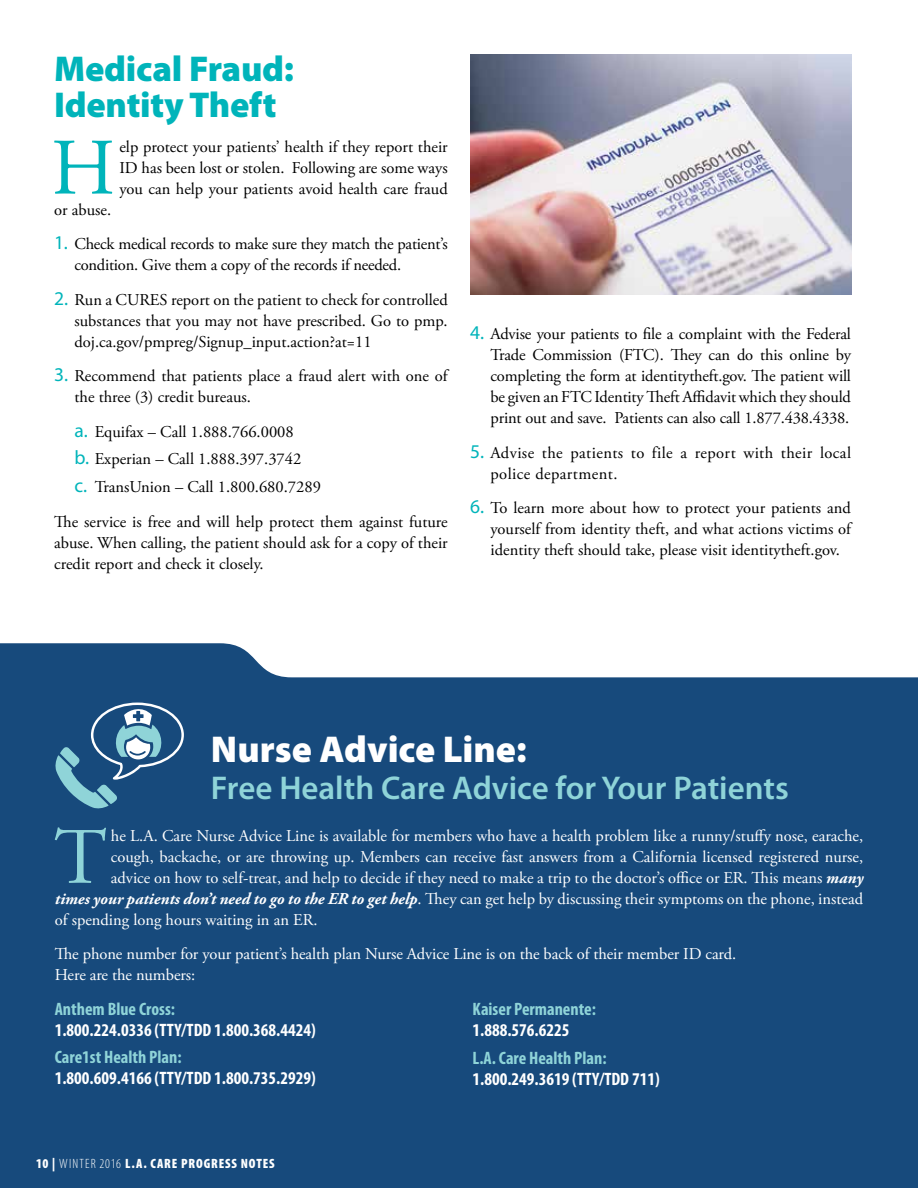
<style>
.page{position:relative;width:918px;height:1188px;background:#fff}
.page>*{position:absolute;margin:0;border:0;box-sizing:border-box;transform-origin:0 0}
.t1{font:79.8px "Adobe Garamond Pro";color:#8fd4d8}
.t2{font:79.8px "Adobe Garamond Pro";color:#00b4ba}
.t3{font:900 37.5px "Myriad Pro";color:#fff}
.t4{font:900 36px/36px "Myriad Pro";letter-spacing:-.005em;color:#00b4ba}
.t5{font:600 33px "Myriad Pro";color:#8fd4d8}
.t6{font:700 condensed 18px "Myriad Pro";color:#fff}
.t7{font:700 condensed 18px "Myriad Pro";color:#8fd4d8}
.t8{font:16.5px/21px "Adobe Garamond Pro";color:#000;text-align:justify}
.t9{font:16.5px/21px "Adobe Garamond Pro";color:#fff}
.t10{font:16.5px/21px "Adobe Garamond Pro";letter-spacing:.025em;color:#000}
.t11{font:900 condensed 13.5px "Myriad Pro";letter-spacing:.065em;color:#fff}
.s1{font-family:"Myriad Pro";font-size:19.5px;color:#00b4ba}
.s2{font-weight:700;font-style:italic}
.s3{font-weight:300}
</style>
<div class="page">
<div style="left:0;top:643px;width:918px;height:545px;background:#174a7c"></div>
<img style="left:470px;top:54px;width:381px;height:241px">
<svg style="left:55px;top:703px;width:129px;height:106px;background:#3e6f95"></svg>
<h3 class="t4" style="left:54px;top:49px;width:241px">Medical Fraud:<br>Identity Theft</h3>
<h1 class="t2" style="left:51px;top:120px;width:66px">H</h1>
<p class="t8" style="left:119px;top:136px;width:330px">elp protect your patients’ health if they report their ID has been lost or stolen. Following are some ways you can help your patients avoid health care fraud</p>
<p class="t8" style="left:54px;top:199px;width:58px">or abuse.</p>
<p class="t8" style="left:74px;top:234px;width:375px;text-indent:-20px"><span class="s1">1.</span> Check medical records to make sure they match the patient’s condition. Give them a copy of the records if needed.</p>
<p class="t8" style="left:74px;top:289px;width:375px;text-indent:-20px"><span class="s1">2.</span> Run a CURES report on the patient to check for controlled substances that you may not have prescribed. Go to pmp. doj.ca.gov/pmpreg/Signup_input.action?at=11</p>
<p class="t8" style="left:74px;top:366px;width:375px;text-indent:-20px"><span class="s1">3.</span> Recommend that patients place a fraud alert with one of the three (3) credit bureaus.</p>
<p class="t8" style="left:74px;top:418px;width:248px;line-height:27.8px;text-align:left"><span class="s1">a.</span> Equifax – Call 1.888.766.0008<br><span class="s1">b.</span> Experian – Call 1.888.397.3742<br><span class="s1">c.</span> TransUnion – Call 1.800.680.7289</p>
<p class="t8" style="left:54px;top:511px;width:395px">The service is free and will help protect them against future abuse. When calling, the patient should ask for a copy of their credit report and check it closely.</p>
<p class="t8" style="left:490px;top:324px;width:362px;text-indent:-20px"><span class="s1">4.</span> Advise your patients to file a complaint with the Federal Trade Commission (FTC). They can do this online by completing the form at identitytheft.gov. The patient will be given an FTC Identity Theft Affidavit which they should print out and save. Patients can also call 1.877.438.4338.</p>
<p class="t10" style="left:490px;top:443px;width:362px;text-indent:-20px"><span class="s1">5.</span> Advise the patients to file a report with their local police department.</p>
<p class="t8" style="left:490px;top:498px;width:362px;text-indent:-20px"><span class="s1">6.</span> To learn more about how to protect your patients and yourself from identity theft, and what actions victims of identity theft should take, please visit identitytheft.gov.</p>
<h2 class="t3" style="left:211px;top:724px;width:317px">Nurse Advice Line:</h2>
<h3 class="t5" style="left:211px;top:767px;width:579px">Free Health Care Advice for Your Patients</h3>
<h1 class="t1" style="left:54px;top:810px;width:54px">T</h1>
<p class="t9" style="left:111px;top:826px;width:754px">he L.A. Care Nurse Advice Line is available for members who have a health problem like a runny/stuffy nose, earache,</p>
<p class="t9" style="left:111px;top:847px;width:754px">cough, backache, or are throwing up. Members can receive fast answers from a California licensed registered nurse,</p>
<p class="t9" style="left:111px;top:868px;width:754px">advice on how to self-treat, and help to decide if they need to make a trip to the doctor’s office or ER. This means <span class="s2">many</span></p>
<p class="t9" style="left:55px;top:889px;width:810px"><span class="s2">times your patients don’t need to go to the ER to get help</span>. They can get help by discussing their symptoms on the phone, instead</p>
<p class="t9" style="left:55px;top:910px;width:264px">of spending long hours waiting in an ER.</p>
<p class="t9" style="left:55px;top:944px;width:683px">The phone number for your patient’s health plan Nurse Advice Line is on the back of their member ID card.<br>Here are the numbers:</p>
<p class="t7" style="left:55px;top:997px;width:122px">Anthem Blue Cross:</p>
<p class="t6" style="left:55px;top:1018px;width:263px">1.800.224.0336 (TTY/TDD 1.800.368.4424)</p>
<p class="t7" style="left:55px;top:1046px;width:128px">Care1st Health Plan:</p>
<p class="t6" style="left:55px;top:1067px;width:263px">1.800.609.4166 (TTY/TDD 1.800.735.2929)</p>
<p class="t7" style="left:472px;top:997px;width:125px">Kaiser Permanente:</p>
<p class="t6" style="left:472px;top:1019px;width:98px">1.888.576.6225</p>
<p class="t7" style="left:472px;top:1046px;width:136px">L.A. Care Health Plan:</p>
<p class="t6" style="left:472px;top:1067px;width:189px">1.800.249.3619 (TTY/TDD 711)</p>
<p class="t11" style="left:36px;top:1155px;width:240px">10 | <span class="s3">WINTER 2016</span> L.A. CARE PROGRESS NOTES</p>
</div>
